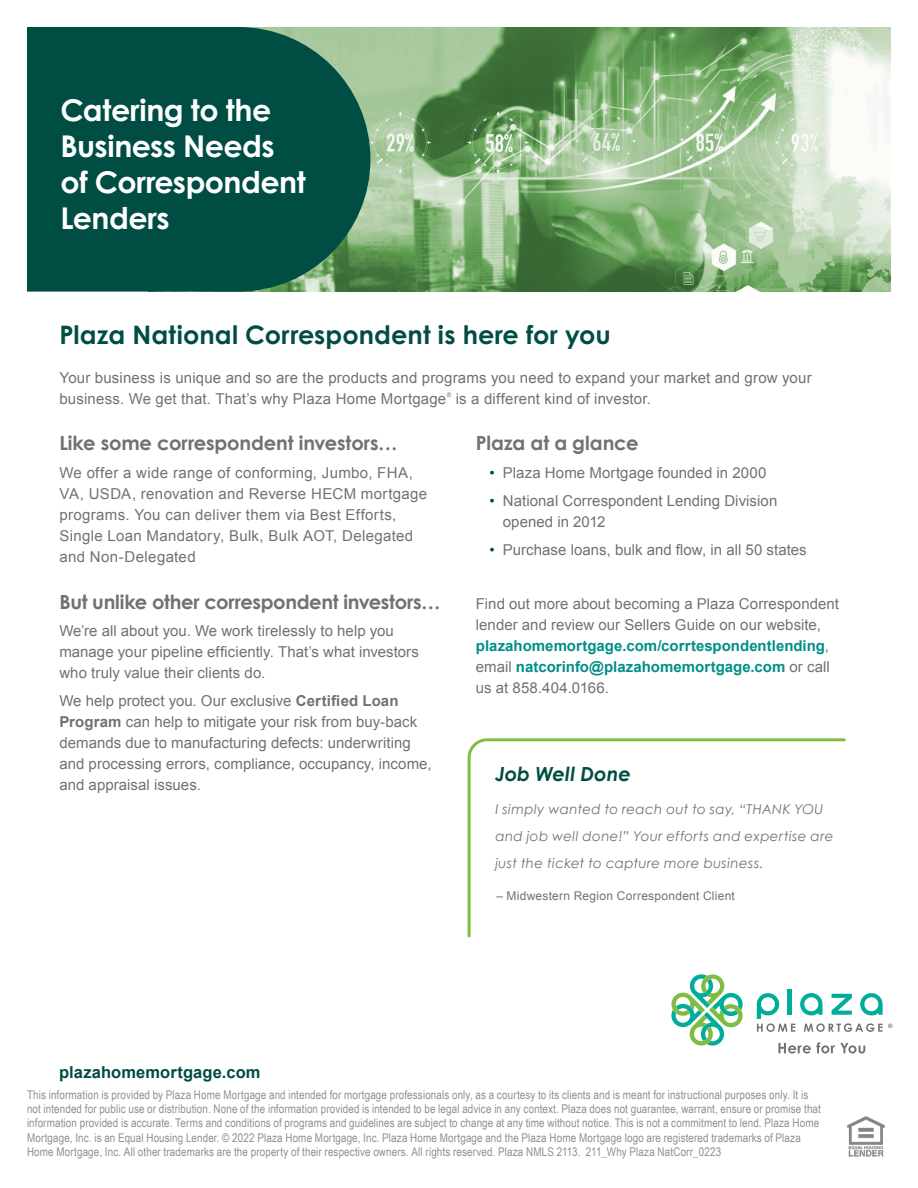
<style>
.page{position:relative;width:918px;height:1188px;background:#fff}
.page>*{position:absolute;margin:0;border:0;box-sizing:border-box;transform-origin:0 0}
.t1{font:700 30px/36px "Century Gothic Pro";letter-spacing:-.015em;color:#fff}
.t2{font:700 25.5px "Century Gothic Pro";letter-spacing:.005em;color:#004d44}
.t3{font:700 19.5px "Century Gothic";letter-spacing:-.01em;color:#707272}
.t4{font:italic 700 19.5px "Century Gothic";color:#004d44}
.t5{font:700 16.5px "Arial";letter-spacing:.005em;color:#004d44}
.t6{font:15px/21px "Arial";letter-spacing:.005em;color:#707272}
.t7{font:15px/21px "Arial";letter-spacing:.025em;color:#707272}
.t8{font:italic 13.5px/27px "Century Gothic";letter-spacing:.025em;color:#707272}
.t9{font:12px/14.4px "Arial Narrow";letter-spacing:.01em;color:#928f8d}
.t10{font:12px "Arial";letter-spacing:.02em;color:#707272}
.t11{font:6.15px "Arial";color:#707272}
.s1{font-weight:700}
.s2{color:#004d44}
.s3{font-weight:700;color:#008f88}
</style>
<div class="page">
<img style="left:370px;top:27px;width:521px;height:265px">
<svg style="left:27px;top:27px;width:343px;height:265px;fill:#004d44"></svg>
<img style="left:847px;top:1116px;width:38px;height:41px">
<svg style="left:778px;top:1042px;width:87px;height:12px"></svg>
<hr style="left:788px;top:990px;width:4px;height:25px;background:#00ad98">
<svg style="left:671px;top:974px;width:72px;height:72px"></svg>
<svg style="left:757px;top:993px;width:135px;height:39px"></svg>
<svg style="left:467px;top:738px;width:379px;height:200px"></svg>
<h1 class="t1" style="left:60px;top:92px;width:247px">Catering to the<br>Business Needs of Correspondent<br>Lenders</h1>
<h2 class="t2" style="left:59px;top:319px;width:553px">Plaza National Correspondent is here for you</h2>
<p class="t6" style="left:59px;top:367px;width:754px">Your business is unique and so are the products and programs you need to expand your market and grow your business. We get that. That’s why Plaza Home Mortgage</p>
<p class="t11" style="left:447px;top:391px;width:6px">®</p>
<p class="t6" style="left:456px;top:388px;width:197px">is a different kind of investor.</p>
<h3 class="t3" style="left:59px;top:431px;width:340px">Like some correspondent investors…</h3>
<p class="t7" style="left:59px;top:462px;width:369px">We offer a wide range of conforming, Jumbo, FHA, VA, USDA, renovation and Reverse HECM mortgage programs. You can deliver them via Best Efforts, Single Loan Mandatory, Bulk, Bulk AOT, Delegated and Non-Delegated</p>
<h3 class="t3" style="left:59px;top:589px;width:383px">But unlike other correspondent investors…</h3>
<p class="t6" style="left:59px;top:621px;width:361px">We’re all about you. We work tirelessly to help you manage your pipeline efficiently. That’s what investors who truly value their clients do.</p>
<p class="t6" style="left:59px;top:690px;width:374px">We help protect you. Our exclusive <span class="s1">Certified Loan Program</span> can help to mitigate your risk from buy-back demands due to manufacturing defects: underwriting and processing errors, compliance, occupancy, income, and appraisal issues.</p>
<h3 class="t3" style="left:476px;top:431px;width:164px">Plaza at a glance</h3>
<p class="t6" style="left:489px;top:462px;width:279px"><span class="s2">•</span> Plaza Home Mortgage founded in 2000</p>
<p class="t6" style="left:503px;top:490px;width:276px;text-indent:-14px"><span class="s2">•</span> National Correspondent Lending Division opened in 2012</p>
<p class="t6" style="left:489px;top:539px;width:319px"><span class="s2">•</span> Purchase loans, bulk and flow, in all 50 states</p>
<p class="t6" style="left:476px;top:594px;width:365px">Find out more about becoming a Plaza Correspondent lender and review our Sellers Guide on our website, <span class="s3">plazahomemortgage.com/corrtespondentlending</span>, email <span class="s3">natcorinfo@plazahomemortgage.com</span> or call us at 858.404.0166.</p>
<h3 class="t4" style="left:495px;top:761px;width:137px">Job Well Done</h3>
<p class="t8" style="left:495px;top:795px;width:340px">I simply wanted to reach out to say, “THANK YOU and job well done!” Your efforts and expertise are just the ticket to capture more business.</p>
<p class="t10" style="left:497px;top:887px;width:240px">– Midwestern Region Correspondent Client</p>
<p class="t5" style="left:59px;top:1061px;width:203px">plazahomemortgage.com</p>
<p class="t9" style="left:27px;top:1087px;width:795px">This information is provided by Plaza Home Mortgage and intended for mortgage professionals only, as a courtesy to its clients and is meant for instructional purposes only. It is not intended for public use or distribution. None of the information provided is intended to be legal advice in any context. Plaza does not guarantee, warrant, ensure or promise that information provided is accurate. Terms and conditions of programs and guidelines are subject to change at any time without notice. This is not a commitment to lend. Plaza Home Mortgage, Inc. is an Equal Housing Lender. © 2022 Plaza Home Mortgage, Inc. Plaza Home Mortgage and the Plaza Home Mortgage logo are registered trademarks of Plaza Home Mortgage, Inc. All other trademarks are the property of their respective owners. All rights reserved. Plaza NMLS 2113. 211_Why Plaza NatCorr_0223</p>
</div>
